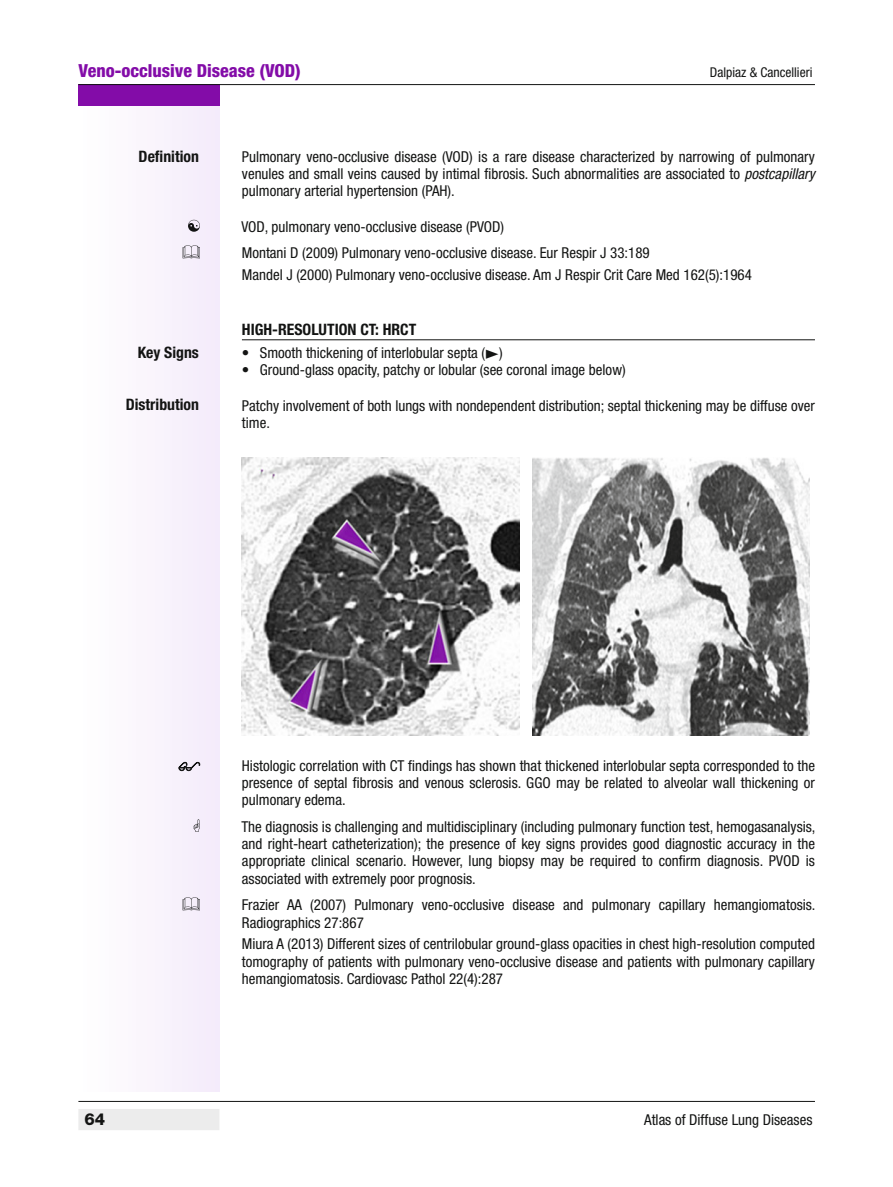
<style>
.page{position:relative;width:893px;height:1187px;background:#fff}
.page>*{position:absolute;margin:0;border:0;box-sizing:border-box;transform-origin:0 0}
.t1{font:800 condensed 18px "Bgyyyb Ctfxgn Rwcljr Ckvjjb Helvetica Neue";color:#830ca8}
.t2{font:800 16.5px "Jlpmnq Ckgxfy Grmvgh Fcdcfd Helvetica Neue";color:#131413}
.t3{font:700 condensed 15.75px "Pvptvv Lfknmw Pkjhlq Xttxks Helvetica Neue";color:#131413}
.t4{font:condensed 15px/17.2px "Rksvdw Bmqvfw Bdlltl Mclhmw Helvetica Neue";color:#131413;text-align:justify}
.t5{font:condensed 13.5px "Rksvdw Bmqvfw Bdlltl Mclhmw Helvetica Neue";color:#131413}
.s1{font-family:"Kwgqyn Pskpvx Ysymsc Bpvhwx Helvetica Neue";font-style:italic}
.s2{font-family:"Slhggw Bypmxj Fcymvl Nfdtmb STIX General";font-stretch:normal}
</style>
<div class="page">
<div style="left:78px;top:104px;width:141px;height:987px;background:#faf5fc"></div>
<div style="left:78px;top:85px;width:141px;height:21px;background:#830ca8"></div>
<hr style="left:78px;top:1100px;width:737px;height:1px;background:#131413">
<div style="left:78px;top:1108px;width:141px;height:22px;background:#ececec"></div>
<hr style="left:78px;top:84px;width:737px;height:1px;background:#131413">
<hr style="left:242px;top:339px;width:573px;height:1px;background:#131413">
<img style="left:242px;top:458px;width:277px;height:277px">
<img style="left:532px;top:458px;width:278px;height:277px">
<svg style="left:188px;top:220px;width:12px;height:12px"></svg>
<svg style="left:183px;top:245px;width:17px;height:13px"></svg>
<svg style="left:178px;top:762px;width:22px;height:9px"></svg>
<svg style="left:194px;top:819px;width:6px;height:12px"></svg>
<svg style="left:183px;top:897px;width:17px;height:13px"></svg>
<p class="t1" style="left:78px;top:65px;width:224px">Veno-occlusive Disease (VOD)</p>
<p class="t5" style="left:710px;top:68px;width:104px">Dalpiaz &amp; Cancellieri</p>
<p class="t3" style="left:139px;top:151px;width:62px">Definition</p>
<p class="t3" style="left:138px;top:346px;width:63px">Key Signs</p>
<p class="t3" style="left:126px;top:399px;width:75px">Distribution</p>
<p class="t4" style="left:242px;top:149px;width:575px">Pulmonary veno-occlusive disease (VOD) is a rare disease characterized by narrowing of pulmonary venules and small veins caused by intimal fibrosis. Such abnormalities are associated to <span class="s1">postcapillary </span>pulmonary arterial hypertension (PAH).</p>
<p class="t4" style="left:241px;top:214px;width:410px;line-height:26.7px">VOD, pulmonary veno-occlusive disease (PVOD)<br>Montani D (2009) Pulmonary veno-occlusive disease. Eur Respir J 33:189</p>
<p class="t4" style="left:242px;top:267px;width:511px">Mandel J (2000) Pulmonary veno-occlusive disease. Am J Respir Crit Care Med 162(5):1964</p>
<p class="t3" style="left:242px;top:323px;width:176px">HIGH-RESOLUTION CT: HRCT</p>
<p class="t4" style="left:242px;top:345px;width:262px">• Smooth thickening of interlobular septa (<span class="s2">►</span>)</p>
<p class="t4" style="left:242px;top:363px;width:385px">• Ground-glass opacity, patchy or lobular (see coronal image below)</p>
<p class="t4" style="left:242px;top:398px;width:575px">Patchy involvement of both lungs with nondependent distribution; septal thickening may be diffuse over time.</p>
<p class="t4" style="left:242px;top:758px;width:575px">Histologic correlation with CT findings has shown that thickened interlobular septa corresponded to the presence of septal fibrosis and venous sclerosis. GGO may be related to alveolar wall thickening or pulmonary edema.</p>
<p class="t4" style="left:241px;top:819px;width:576px">The diagnosis is challenging and multidisciplinary (including pulmonary function test, hemogasanalysis, and right-heart catheterization); the presence of key signs provides good diagnostic accuracy in the appropriate clinical scenario. However, lung biopsy may be required to confirm diagnosis. PVOD is associated with extremely poor prognosis.</p>
<p class="t4" style="left:242px;top:897px;width:575px">Frazier AA (2007) Pulmonary veno-occlusive disease and pulmonary capillary hemangiomatosis.<br>Radiographics 27:867</p>
<p class="t4" style="left:242px;top:936px;width:575px">Miura A (2013) Different sizes of centrilobular ground-glass opacities in chest high-resolution computed tomography of patients with pulmonary veno-occlusive disease and patients with pulmonary capillary hemangiomatosis. Cardiovasc Pathol 22(4):287</p>
<p class="t2" style="left:84px;top:1113px;width:22px">64</p>
<p class="t4" style="left:644px;top:1112px;width:170px">Atlas of Diffuse Lung Diseases</p>
</div>
